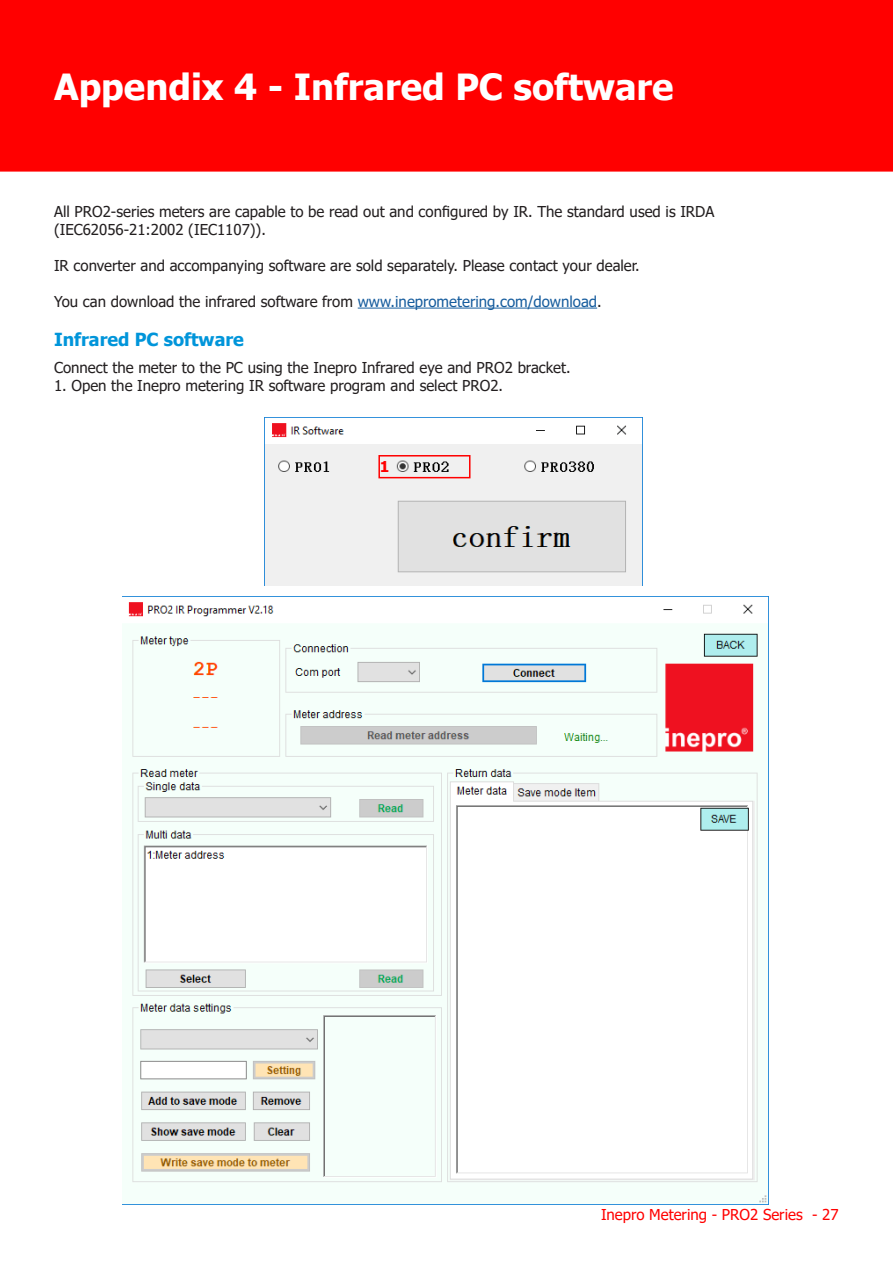
<style>
.page{position:relative;width:893px;height:1263px;background:#fff}
.page>*{position:absolute;margin:0;border:0;box-sizing:border-box;transform-origin:0 0}
.HHHH{font:700 36px "Tahoma";color:#fff}
.Alinea{font:700 18px "Tahoma";color:#0095da}
.t1{font:15px/18px "Tahoma";color:#231f20}
.t2{font:15px "Tahoma";color:#f00}
.t3{font:700 15px "Tahoma";color:#f00}
.s1{color:#175d9e}
</style>
<div class="page">
<div style="left:0;top:0;width:893px;height:172px;background:#f00"></div>
<hr style="left:358px;top:308px;width:239px;height:1px;background:#175d9e">
<img style="left:122px;top:596px;width:646px;height:607px">
<img style="left:264px;top:418px;width:379px;height:168px">
<div style="left:378px;top:455px;width:92px;height:23px;border:2px solid #f00"></div>
<p class="HHHH" style="left:54px;top:61px;width:621px">Appendix 4 - Infrared PC software</p>
<p class="t1" style="left:54px;top:203px;width:662px">All PRO2-series meters are capable to be read out and configured by IR. The standard used is IRDA (IEC62056-21:2002 (IEC1107)).</p>
<p class="t1" style="left:54px;top:257px;width:587px">IR converter and accompanying software are sold separately. Please contact your dealer.</p>
<p class="t1" style="left:54px;top:293px;width:549px">You can download the infrared software from <span class="s1">www.ineprometering.com/download</span>.</p>
<p class="Alinea" style="left:54px;top:327px;width:191px">Infrared PC software</p>
<p class="t1" style="left:54px;top:360px;width:518px">Connect the meter to the PC using the Inepro Infrared eye and PRO2 bracket.</p>
<p class="t1" style="left:54px;top:378px;width:451px">1. Open the Inepro metering IR software program and select PRO2.</p>
<p class="t3" style="left:380px;top:456px;width:11px">1</p>
<p class="t2" style="left:601px;top:1205px;width:239px">Inepro Metering - PRO2 Series - 27</p>
</div>
